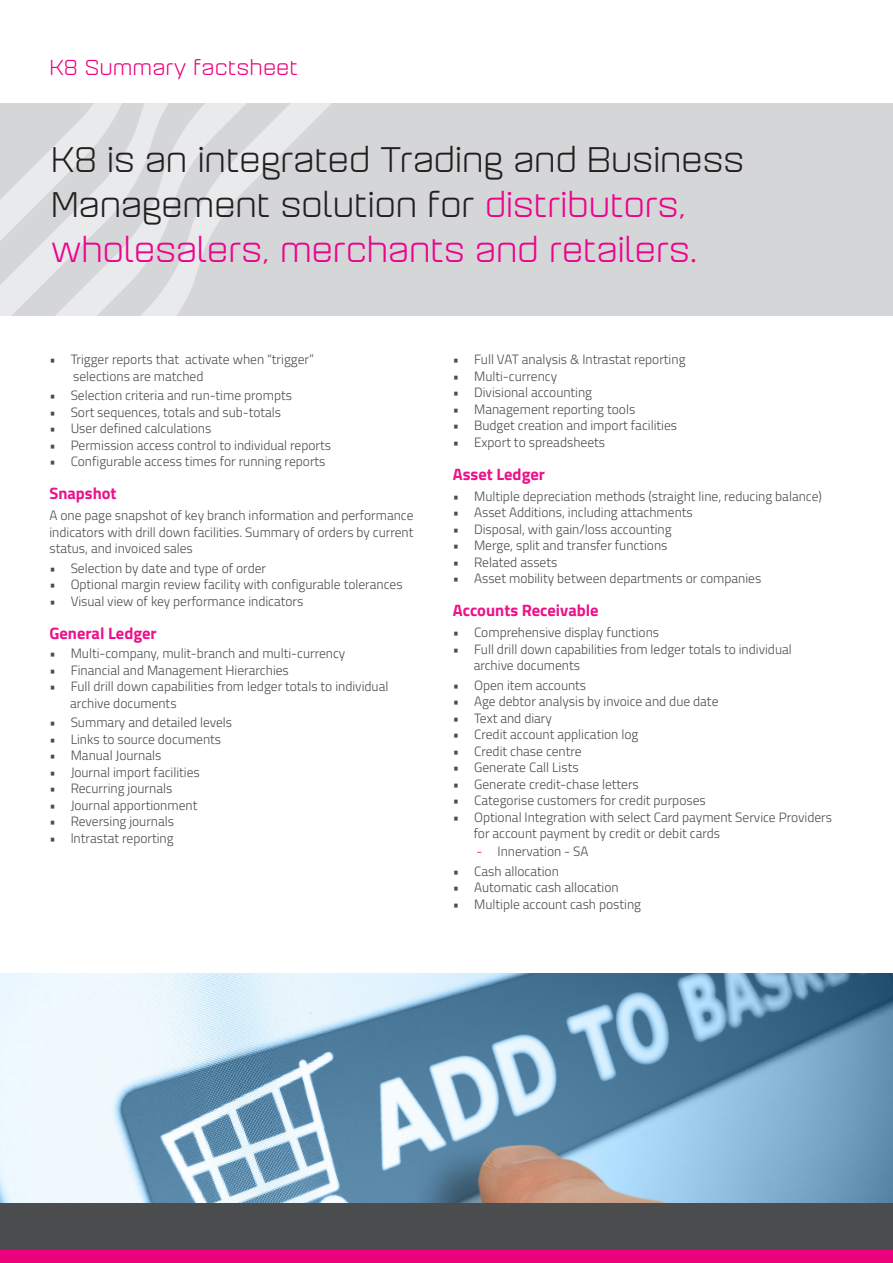
<style>
.page{position:relative;width:893px;height:1263px;background:#fff}
.page>*{position:absolute;margin:0;border:0;box-sizing:border-box;transform-origin:0 0}
.t1{font:34.5px "Aguda";letter-spacing:-.02em;color:#231f20}
.t2{font:34.5px "Aguda";letter-spacing:-.02em;color:#ed028c}
.t3{font:21px "Aguda";color:#ed027e}
.t4{font:700 16.5px "Titillium";color:#eb128a}
.t5{font:300 13.5px/16.5px "Titillium";color:#4b4c4d}
.s1{color:#ed028c}
.s2{font-weight:400}
.s3{color:#ed027e}
</style>
<div class="page">
<div style="left:0;top:103px;width:893px;height:213px;background:#d5d6d8"></div>
<img style="left:0;top:974px;width:893px;height:229px">
<svg style="left:0;top:103px;width:332px;height:213px"></svg>
<div style="left:0;top:1203px;width:893px;height:60px;background:#4b4c4d"></div>
<div style="left:0;top:1250px;width:893px;height:13px;background:#ed027e"></div>
<p class="t3" style="left:49px;top:55px;width:250px">K8 Summary factsheet</p>
<p class="t1" style="left:51px;top:138px;width:695px">K8 is an integrated Trading and Business</p>
<p class="t1" style="left:51px;top:183px;width:637px">Management solution for <span class="s1">distributors,</span></p>
<p class="t2" style="left:51px;top:228px;width:648px">wholesalers, merchants and retailers.</p>
<p class="t5" style="left:73px;top:350px;width:242px;text-indent:-24px"><span class="s2">•</span> Trigger reports that activate when “trigger” selections are matched</p>
<p class="t5" style="left:49px;top:386px;width:244px"><span class="s2">•</span> Selection criteria and run-time prompts</p>
<p class="t5" style="left:49px;top:403px;width:233px"><span class="s2">•</span> Sort sequences, totals and sub-totals</p>
<p class="t5" style="left:49px;top:419px;width:163px"><span class="s2">•</span> User defined calculations</p>
<p class="t5" style="left:49px;top:436px;width:283px"><span class="s2">•</span> Permission access control to individual reports</p>
<p class="t5" style="left:49px;top:452px;width:278px"><span class="s2">•</span> Configurable access times for running reports</p>
<p class="t4" style="left:49px;top:481px;width:69px">Snapshot</p>
<p class="t5" style="left:49px;top:506px;width:366px;text-align:justify">A one page snapshot of key branch information and performance indicators with drill down facilities. Summary of orders by current status, and invoiced sales</p>
<p class="t5" style="left:49px;top:559px;width:218px"><span class="s2">•</span> Selection by date and type of order</p>
<p class="t5" style="left:49px;top:575px;width:355px"><span class="s2">•</span> Optional margin review facility with configurable tolerances</p>
<p class="t5" style="left:49px;top:592px;width:256px"><span class="s2">•</span> Visual view of key performance indicators</p>
<p class="t4" style="left:49px;top:620px;width:109px">General Ledger</p>
<p class="t5" style="left:49px;top:644px;width:297px"><span class="s2">•</span> Multi-company, mulit-branch and multi-currency</p>
<p class="t5" style="left:49px;top:661px;width:241px"><span class="s2">•</span> Financial and Management Hierarchies</p>
<p class="t5" style="left:70px;top:677px;width:320px;text-indent:-21px"><span class="s2">•</span> Full drill down capabilities from ledger totals to individual archive documents</p>
<p class="t5" style="left:49px;top:713px;width:184px"><span class="s2">•</span> Summary and detailed levels</p>
<p class="t5" style="left:49px;top:730px;width:173px"><span class="s2">•</span> Links to source documents</p>
<p class="t5" style="left:49px;top:746px;width:113px"><span class="s2">•</span> Manual Journals</p>
<p class="t5" style="left:49px;top:763px;width:152px"><span class="s2">•</span> Journal import facilities</p>
<p class="t5" style="left:49px;top:779px;width:124px"><span class="s2">•</span> Recurring journals</p>
<p class="t5" style="left:49px;top:796px;width:149px"><span class="s2">•</span> Journal apportionment</p>
<p class="t5" style="left:49px;top:812px;width:126px"><span class="s2">•</span> Reversing journals</p>
<p class="t5" style="left:49px;top:829px;width:126px"><span class="s2">•</span> lntrastat reporting</p>
<p class="t5" style="left:453px;top:350px;width:234px"><span class="s2">•</span> Full VAT analysis &amp; Intrastat reporting</p>
<p class="t5" style="left:453px;top:367px;width:106px"><span class="s2">•</span> Multi-currency</p>
<p class="t5" style="left:453px;top:383px;width:141px"><span class="s2">•</span> Divisional accounting</p>
<p class="t5" style="left:453px;top:400px;width:184px"><span class="s2">•</span> Management reporting tools</p>
<p class="t5" style="left:453px;top:416px;width:226px"><span class="s2">•</span> Budget creation and import facilities</p>
<p class="t5" style="left:453px;top:433px;width:154px"><span class="s2">•</span> Export to spreadsheets</p>
<p class="t4" style="left:453px;top:461px;width:94px">Asset Ledger</p>
<p class="t5" style="left:453px;top:487px;width:370px"><span class="s2">•</span> Multiple depreciation methods (straight line, reducing balance)</p>
<p class="t5" style="left:453px;top:503px;width:241px"><span class="s2">•</span> Asset Additions, including attachments</p>
<p class="t5" style="left:453px;top:520px;width:220px"><span class="s2">•</span> Disposal, with gain/loss accounting</p>
<p class="t5" style="left:453px;top:536px;width:216px"><span class="s2">•</span> Merge, split and transfer functions</p>
<p class="t5" style="left:453px;top:553px;width:106px"><span class="s2">•</span> Related assets</p>
<p class="t5" style="left:453px;top:569px;width:310px"><span class="s2">•</span> Asset mobility between departments or companies</p>
<p class="t4" style="left:453px;top:598px;width:147px">Accounts Receivable</p>
<p class="t5" style="left:453px;top:623px;width:208px"><span class="s2">•</span> Comprehensive display functions</p>
<p class="t5" style="left:474px;top:640px;width:320px;text-indent:-21px"><span class="s2">•</span> Full drill down capabilities from ledger totals to individual archive documents</p>
<p class="t5" style="left:453px;top:676px;width:135px">• Open item accounts</p>
<p class="t5" style="left:453px;top:692px;width:267px">• Age debtor analysis by invoice and due date</p>
<p class="t5" style="left:453px;top:709px;width:101px">• Text and diary</p>
<p class="t5" style="left:453px;top:725px;width:187px">• Credit account application log</p>
<p class="t5" style="left:453px;top:742px;width:130px">• Credit chase centre</p>
<p class="t5" style="left:453px;top:758px;width:127px">• Generate Call Lists</p>
<p class="t5" style="left:453px;top:775px;width:188px">• Generate credit-chase letters</p>
<p class="t5" style="left:453px;top:791px;width:254px">• Categorise customers for credit purposes</p>
<p class="t5" style="left:474px;top:808px;width:360px;text-indent:-21px">• Optional Integration with select Card payment Service Providers for account payment by credit or debit cards</p>
<p class="t5" style="left:477px;top:842px;width:113px"><span class="s3">-</span> Innervation - SA</p>
<p class="t5" style="left:453px;top:862px;width:108px">• Cash allocation</p>
<p class="t5" style="left:453px;top:878px;width:167px">• Automatic cash allocation</p>
<p class="t5" style="left:453px;top:895px;width:190px">• Multiple account cash posting</p>
</div>
